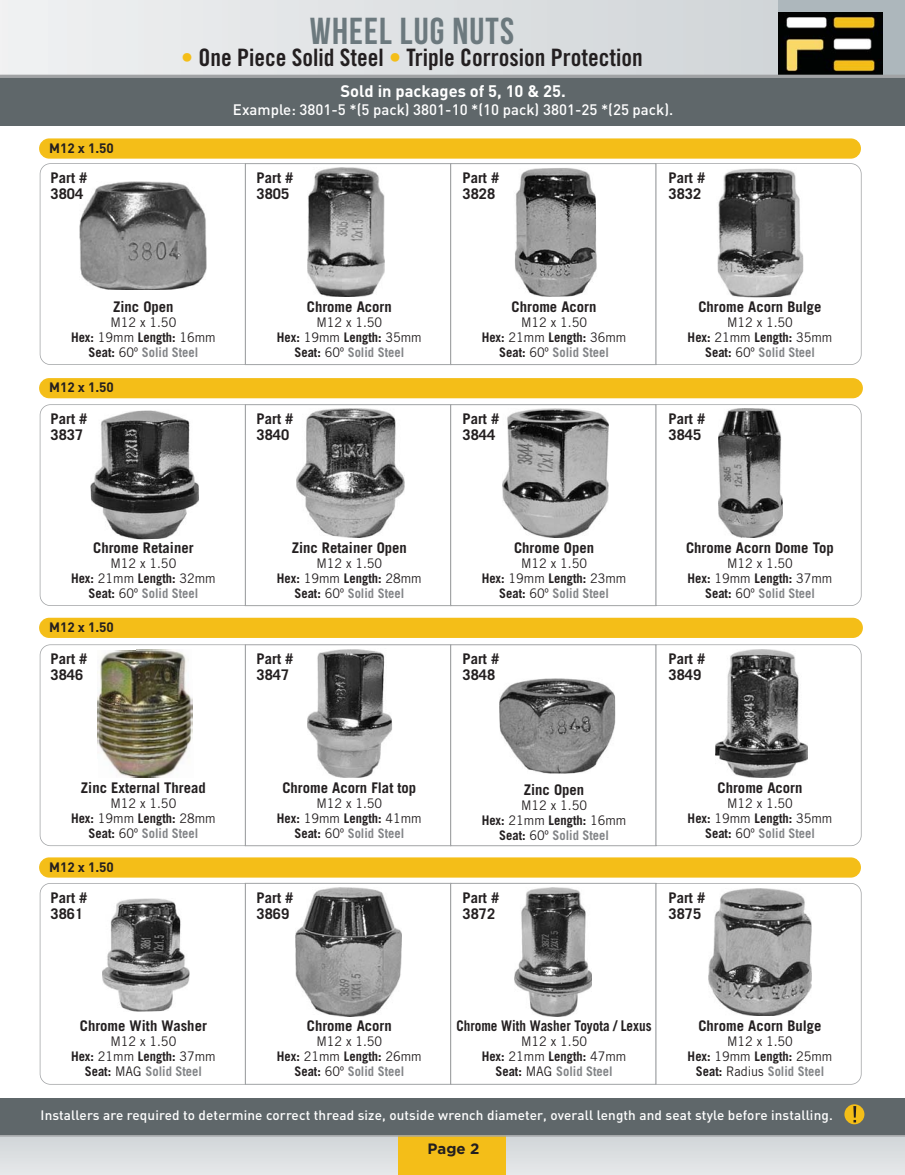
<style>
.page{position:relative;width:905px;height:1175px;background:#fff}
.page>*{position:absolute;margin:0;border:0;box-sizing:border-box;transform-origin:0 0}
.t1{font:700 37.5px "Bebas Neue";letter-spacing:.03em;color:#6c797e}
.t2{font:24px "Trade Gothic Bold Cond Twenty";color:#231f20}
.t3{font:700 16.5px "DIN";color:#fff}
.t4{font:500 15px "DIN";color:#fff}
.t5{font:700 15px "Gotham";color:#231f20}
.t6{font:700 14.7px/16px "Trade Gothic";color:#231f20}
.t7{font:700 14.7px "Trade Gothic";color:#231f20;scale:.9 1}
.t8{font:500 13.5px "DIN";letter-spacing:.01em;color:#fff}
.t9{font:700 13.5px "DIN";color:#231f20}
.t10{font:13.2px/15px "Trade Gothic";color:#231f20;text-align:center;scale:.95 1}
.s1{color:#f4be18}
.s2{font-weight:700}
.s3{font-weight:700;color:#828487}
</style>
<div class="page">
<div style="left:0;top:78px;width:904px;height:48px;background:#5f676a"></div>
<div style="left:0;top:1098px;width:904px;height:37px;background:#5f676a"></div>
<div style="left:0;top:1135px;width:904px;height:39px;background:#dbdee0"></div>
<div style="left:399px;top:1135px;width:107px;height:39px;background:#f4be18"></div>
<div style="left:0;top:0;width:785px;height:76px;background:linear-gradient(to right,#eff0f1,#cfd4d7)"></div>
<div style="left:778px;top:0;width:126px;height:76px;background:#adb7bc"></div>
<img style="left:778px;top:13px;width:104px;height:62px">
<hr style="left:0;top:1135px;width:904px;height:1px;background:#a1a3a5">
<div style="left:844px;top:1104px;width:20px;height:20px;background:#f4be18;border-radius:50%"></div>
<svg style="left:853px;top:1106px;width:3px;height:16px"></svg>
<svg style="left:40px;top:163px;width:205px;height:202px"></svg>
<img style="left:79px;top:181px;width:127px;height:109px">
<div style="left:245px;top:163px;width:206px;height:202px;border:1px solid #a1a3a5"></div>
<img style="left:308px;top:168px;width:76px;height:129px">
<div style="left:450px;top:163px;width:206px;height:202px;border:1px solid #a1a3a5"></div>
<img style="left:515px;top:168px;width:82px;height:129px">
<svg style="left:655px;top:163px;width:206px;height:202px"></svg>
<img style="left:716px;top:168px;width:88px;height:130px">
<div style="left:39px;top:138px;width:822px;height:21px;background:#f4be18;border-radius:10px"></div>
<div style="left:39px;top:378px;width:823px;height:20px;background:#f4be18;border-radius:10px"></div>
<div style="left:39px;top:617px;width:823px;height:21px;background:#f4be18;border-radius:10px"></div>
<div style="left:39px;top:857px;width:822px;height:20px;background:#f4be18;border-radius:10px"></div>
<svg style="left:40px;top:404px;width:205px;height:202px"></svg>
<img style="left:88px;top:408px;width:112px;height:133px">
<div style="left:245px;top:404px;width:206px;height:202px;border:1px solid #a1a3a5"></div>
<img style="left:296px;top:409px;width:108px;height:128px">
<div style="left:450px;top:404px;width:206px;height:202px;border:1px solid #a1a3a5"></div>
<img style="left:502px;top:409px;width:106px;height:128px">
<svg style="left:655px;top:404px;width:206px;height:202px"></svg>
<img style="left:718px;top:409px;width:65px;height:128px">
<svg style="left:40px;top:644px;width:205px;height:202px"></svg>
<div style="left:245px;top:644px;width:206px;height:202px;border:1px solid #a1a3a5"></div>
<img style="left:307px;top:649px;width:85px;height:129px">
<div style="left:450px;top:644px;width:206px;height:202px;border:1px solid #a1a3a5"></div>
<img style="left:499px;top:678px;width:117px;height:96px">
<svg style="left:655px;top:644px;width:206px;height:202px"></svg>
<img style="left:715px;top:649px;width:93px;height:128px">
<svg style="left:40px;top:883px;width:205px;height:201px"></svg>
<img style="left:101px;top:897px;width:89px;height:115px">
<div style="left:245px;top:883px;width:206px;height:201px;border:1px solid #a1a3a5"></div>
<img style="left:295px;top:887px;width:106px;height:129px">
<div style="left:450px;top:883px;width:206px;height:201px;border:1px solid #a1a3a5"></div>
<img style="left:514px;top:887px;width:78px;height:129px">
<svg style="left:655px;top:883px;width:206px;height:201px"></svg>
<img style="left:708px;top:888px;width:103px;height:127px">
<hr style="left:0;top:75px;width:904px;height:3px;background:#a1a3a5">
<h1 class="t1" style="left:310px;top:9px;width:206px">WHEEL LUG NUTS</h1>
<h2 class="t2" style="left:181px;top:48px;width:463px"><span class="s1">•</span> One Piece Solid Steel <span class="s1">•</span> Triple Corrosion Protection</h2>
<p class="t9" style="left:49px;top:143px;width:66px">M12 x 1.50</p>
<p class="t3" style="left:340px;top:85px;width:227px">Sold in packages of 5, 10 &amp; 25.</p>
<p class="t4" style="left:233px;top:104px;width:442px">Example: 3801-5 *(5 pack) 3801-10 *(10 pack) 3801-25 *(25 pack).</p>
<p class="t6" style="left:51px;top:171px;width:38px">Part #<br>3804</p>
<p class="t6" style="left:256px;top:171px;width:38px">Part #<br>3805</p>
<p class="t6" style="left:462px;top:171px;width:38px">Part #<br>3828</p>
<p class="t6" style="left:668px;top:171px;width:38px">Part #<br>3832</p>
<p class="t6" style="left:113px;top:300px;width:62px">Zinc Open</p>
<p class="t10" style="left:71px;top:315px;width:154px">M12 x 1.50<br><span class="s2">Hex:</span> 19mm <span class="s2">Length:</span> 16mm<br><span class="s2">Seat:</span> 60º <span class="s3">Solid Steel</span></p>
<p class="t9" style="left:49px;top:383px;width:66px">M12 x 1.50</p>
<p class="t6" style="left:307px;top:300px;width:86px">Chrome Acorn</p>
<p class="t10" style="left:277px;top:315px;width:154px">M12 x 1.50<br><span class="s2">Hex:</span> 19mm <span class="s2">Length:</span> 35mm<br><span class="s2">Seat:</span> 60º <span class="s3">Solid Steel</span></p>
<p class="t6" style="left:511px;top:300px;width:86px">Chrome Acorn</p>
<p class="t10" style="left:481px;top:315px;width:154px">M12 x 1.50<br><span class="s2">Hex:</span> 21mm <span class="s2">Length:</span> 36mm<br><span class="s2">Seat:</span> 60º <span class="s3">Solid Steel</span></p>
<p class="t6" style="left:698px;top:300px;width:125px">Chrome Acorn Bulge</p>
<p class="t10" style="left:687px;top:315px;width:154px">M12 x 1.50<br><span class="s2">Hex:</span> 21mm <span class="s2">Length:</span> 35mm<br><span class="s2">Seat:</span> 60º <span class="s3">Solid Steel</span></p>
<p class="t6" style="left:51px;top:412px;width:38px">Part #<br>3837</p>
<p class="t6" style="left:256px;top:412px;width:38px">Part #<br>3840</p>
<p class="t6" style="left:462px;top:412px;width:38px">Part #<br>3844</p>
<p class="t6" style="left:668px;top:412px;width:38px">Part #<br>3845</p>
<p class="t6" style="left:93px;top:540px;width:102px">Chrome Retainer</p>
<p class="t10" style="left:71px;top:556px;width:154px">M12 x 1.50<br><span class="s2">Hex:</span> 21mm <span class="s2">Length:</span> 32mm<br><span class="s2">Seat:</span> 60º <span class="s3">Solid Steel</span></p>
<p class="t9" style="left:49px;top:622px;width:66px">M12 x 1.50</p>
<p class="t6" style="left:292px;top:540px;width:117px">Zinc Retainer Open</p>
<p class="t10" style="left:277px;top:556px;width:154px">M12 x 1.50<br><span class="s2">Hex:</span> 19mm <span class="s2">Length:</span> 28mm<br><span class="s2">Seat:</span> 60º <span class="s3">Solid Steel</span></p>
<p class="t6" style="left:514px;top:540px;width:81px">Chrome Open</p>
<p class="t10" style="left:481px;top:556px;width:154px">M12 x 1.50<br><span class="s2">Hex:</span> 19mm <span class="s2">Length:</span> 23mm<br><span class="s2">Seat:</span> 60º <span class="s3">Solid Steel</span></p>
<p class="t6" style="left:686px;top:540px;width:149px">Chrome Acorn Dome Top</p>
<p class="t10" style="left:687px;top:556px;width:154px">M12 x 1.50<br><span class="s2">Hex:</span> 19mm <span class="s2">Length:</span> 37mm<br><span class="s2">Seat:</span> 60º <span class="s3">Solid Steel</span></p>
<p class="t6" style="left:51px;top:652px;width:38px">Part #<br>3846</p>
<p class="t6" style="left:256px;top:652px;width:38px">Part #<br>3847</p>
<p class="t6" style="left:462px;top:652px;width:38px">Part #<br>3848</p>
<p class="t6" style="left:668px;top:652px;width:38px">Part #<br>3849</p>
<p class="t6" style="left:81px;top:780px;width:126px">Zinc External Thread</p>
<p class="t10" style="left:71px;top:796px;width:154px">M12 x 1.50<br><span class="s2">Hex:</span> 19mm <span class="s2">Length:</span> 28mm<br><span class="s2">Seat:</span> 60º <span class="s3">Solid Steel</span></p>
<p class="t9" style="left:49px;top:862px;width:66px">M12 x 1.50</p>
<p class="t6" style="left:282px;top:780px;width:135px">Chrome Acorn Flat top</p>
<p class="t10" style="left:277px;top:796px;width:154px">M12 x 1.50<br><span class="s2">Hex:</span> 19mm <span class="s2">Length:</span> 41mm<br><span class="s2">Seat:</span> 60º <span class="s3">Solid Steel</span></p>
<p class="t6" style="left:524px;top:783px;width:62px">Zinc Open</p>
<p class="t10" style="left:481px;top:799px;width:154px">M12 x 1.50<br><span class="s2">Hex:</span> 21mm <span class="s2">Length:</span> 16mm<br><span class="s2">Seat:</span> 60º <span class="s3">Solid Steel</span></p>
<p class="t6" style="left:717px;top:780px;width:86px">Chrome Acorn</p>
<p class="t10" style="left:687px;top:796px;width:154px">M12 x 1.50<br><span class="s2">Hex:</span> 19mm <span class="s2">Length:</span> 35mm<br><span class="s2">Seat:</span> 60º <span class="s3">Solid Steel</span></p>
<p class="t6" style="left:51px;top:890px;width:38px">Part #<br>3861</p>
<p class="t6" style="left:256px;top:890px;width:38px">Part #<br>3869</p>
<p class="t6" style="left:462px;top:890px;width:38px">Part #<br>3872</p>
<p class="t6" style="left:668px;top:890px;width:38px">Part #<br>3875</p>
<p class="t6" style="left:80px;top:1019px;width:128px">Chrome With Washer</p>
<p class="t10" style="left:71px;top:1035px;width:154px">M12 x 1.50<br><span class="s2">Hex:</span> 21mm <span class="s2">Length:</span> 37mm<br><span class="s2">Seat:</span> MAG <span class="s3">Solid Steel</span></p>
<p class="t6" style="left:307px;top:1019px;width:86px">Chrome Acorn</p>
<p class="t10" style="left:277px;top:1035px;width:154px">M12 x 1.50<br><span class="s2">Hex:</span> 21mm <span class="s2">Length:</span> 26mm<br><span class="s2">Seat:</span> 60º <span class="s3">Solid Steel</span></p>
<p class="t7" style="left:456px;top:1020px;width:218px">Chrome With Washer Toyota / Lexus</p>
<p class="t10" style="left:481px;top:1035px;width:154px">M12 x 1.50<br><span class="s2">Hex:</span> 21mm <span class="s2">Length:</span> 47mm<br><span class="s2">Seat:</span> MAG <span class="s3">Solid Steel</span></p>
<p class="t6" style="left:698px;top:1019px;width:125px">Chrome Acorn Bulge</p>
<p class="t10" style="left:687px;top:1035px;width:154px">M12 x 1.50<br><span class="s2">Hex:</span> 19mm <span class="s2">Length:</span> 25mm<br><span class="s2">Seat:</span> Radius <span class="s3">Solid Steel</span></p>
<p class="t8" style="left:41px;top:1109px;width:793px">Installers are required to determine correct thread size, outside wrench diameter, overall length and seat style before installing.</p>
<p class="t5" style="left:427px;top:1139px;width:53px">Page 2</p>
</div>
